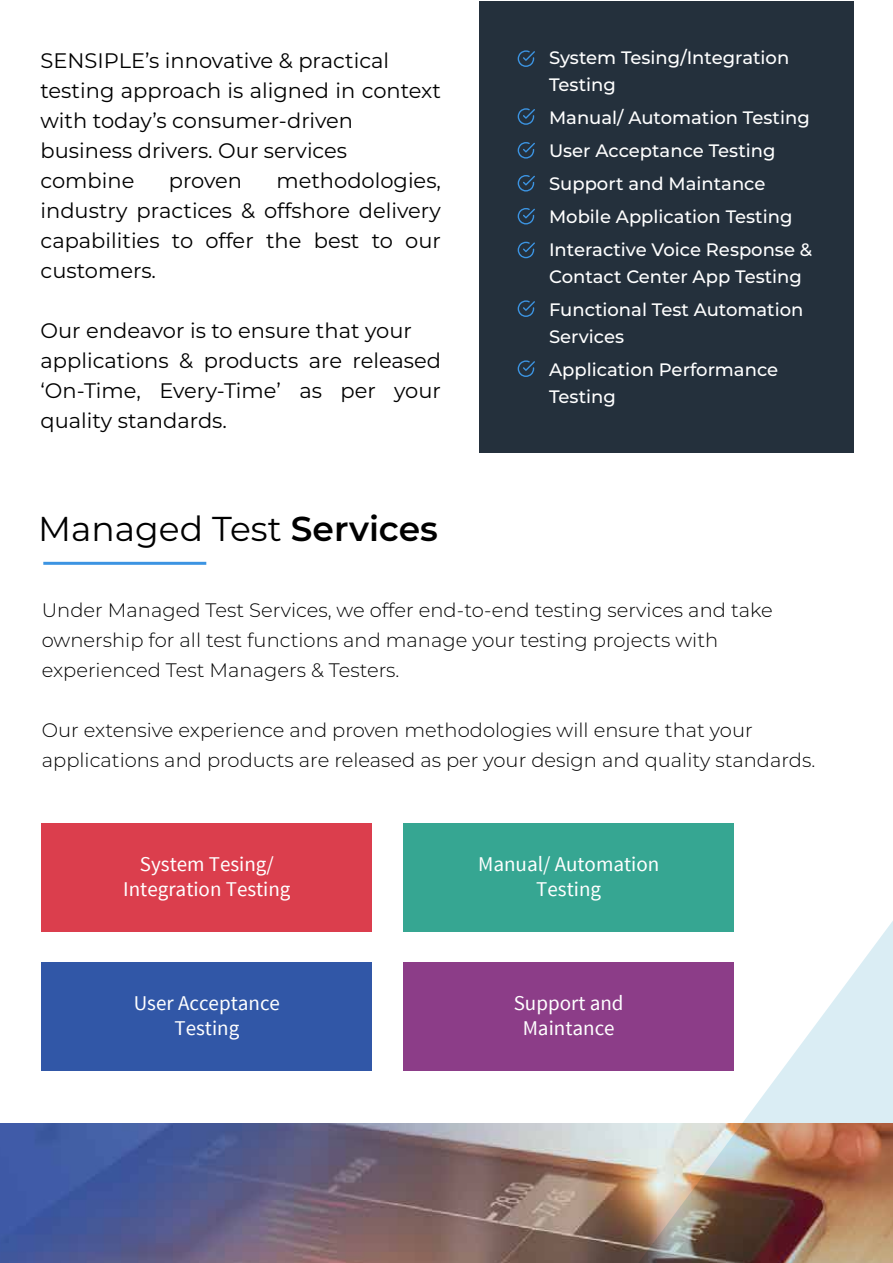
<style>
.page{position:relative;width:893px;height:1263px;background:#fff}
.page>*{position:absolute;margin:0;border:0;box-sizing:border-box;transform-origin:0 0}
.t1{font:34.5px "Montserrat";color:#000}
.t2{font:21px/30px "Montserrat";color:#000}
.t3{font:21px/25.2px "Source Sans Pro";color:#fff;text-align:center}
.t4{font:300 19.5px/30px "Montserrat";color:#000}
.t5{font:500 18px/33px "Montserrat";color:#fff}
.s1{font-weight:600}
</style>
<div class="page">
<img style="left:0;top:1123px;width:634px;height:140px">
<img style="left:634px;top:921px;width:259px;height:342px">
<hr style="left:43px;top:562px;width:163px;height:3px;background:#3c94e2">
<div style="left:480px;top:1px;width:374px;height:452px;background:#24303c"></div>
<svg style="left:518px;top:50px;width:17px;height:17px"></svg>
<svg style="left:518px;top:108px;width:17px;height:17px"></svg>
<svg style="left:518px;top:142px;width:17px;height:17px"></svg>
<svg style="left:518px;top:175px;width:17px;height:17px"></svg>
<svg style="left:518px;top:208px;width:17px;height:16px"></svg>
<svg style="left:518px;top:242px;width:17px;height:16px"></svg>
<svg style="left:518px;top:300px;width:17px;height:17px"></svg>
<svg style="left:518px;top:360px;width:17px;height:17px"></svg>
<div style="left:42px;top:824px;width:330px;height:108px;background:#db3e4d"></div>
<div style="left:403px;top:824px;width:331px;height:108px;background:#36a692"></div>
<div style="left:42px;top:963px;width:330px;height:108px;background:#3157a7"></div>
<div style="left:403px;top:963px;width:331px;height:108px;background:#8c3d88"></div>
<p class="t2" style="left:41px;top:45px;width:402px">SENSIPLE’s innovative &amp; practical testing approach is aligned in context with today’s consumer-driven business drivers. Our services combine</p>
<p class="t2" style="left:41px;top:165px;width:402px;text-align:justify;text-indent:236px">methodologies, industry practices &amp; offshore delivery capabilities to offer the best to our customers.</p>
<p class="t2" style="left:169px;top:165px;width:75px">proven</p>
<p class="t2" style="left:41px;top:315px;width:402px">Our endeavor is to ensure that your applications &amp; products are released ‘On-Time, Every-Time’ as per your quality standards.</p>
<h1 class="t1" style="left:38px;top:505px;width:401px">Managed Test <span class="s1">Services</span></h1>
<p class="t5" style="left:549px;top:44px;width:242px;line-height:27px">System Tesing/Integration<br>Testing</p>
<p class="t5" style="left:549px;top:101px;width:265px">Manual/ Automation Testing<br>User Acceptance Testing<br>Support and Maintance<br>Mobile Application Testing<br>Interactive Voice Response &amp;</p>
<p class="t5" style="left:549px;top:260px;width:256px">Contact Center App Testing<br>Functional Test Automation</p>
<p class="t5" style="left:549px;top:320px;width:231px">Services<br>Application Performance</p>
<p class="t5" style="left:549px;top:380px;width:68px">Testing</p>
<p class="t4" style="left:42px;top:594px;width:732px">Under Managed Test Services, we offer end-to-end testing services and take ownership for all test functions and manage your testing projects with experienced Test Managers &amp; Testers.</p>
<p class="t4" style="left:42px;top:714px;width:775px">Our extensive experience and proven methodologies will ensure that your applications and products are released as per your design and quality standards.</p>
<p class="t3" style="left:123px;top:851px;width:169px">System Tesing/<br>Integration Testing</p>
<p class="t3" style="left:478px;top:851px;width:183px">Manual/ Automation<br>Testing</p>
<p class="t3" style="left:134px;top:990px;width:148px">User Acceptance<br>Testing</p>
<p class="t3" style="left:514px;top:990px;width:111px">Support and<br>Maintance</p>
</div>
